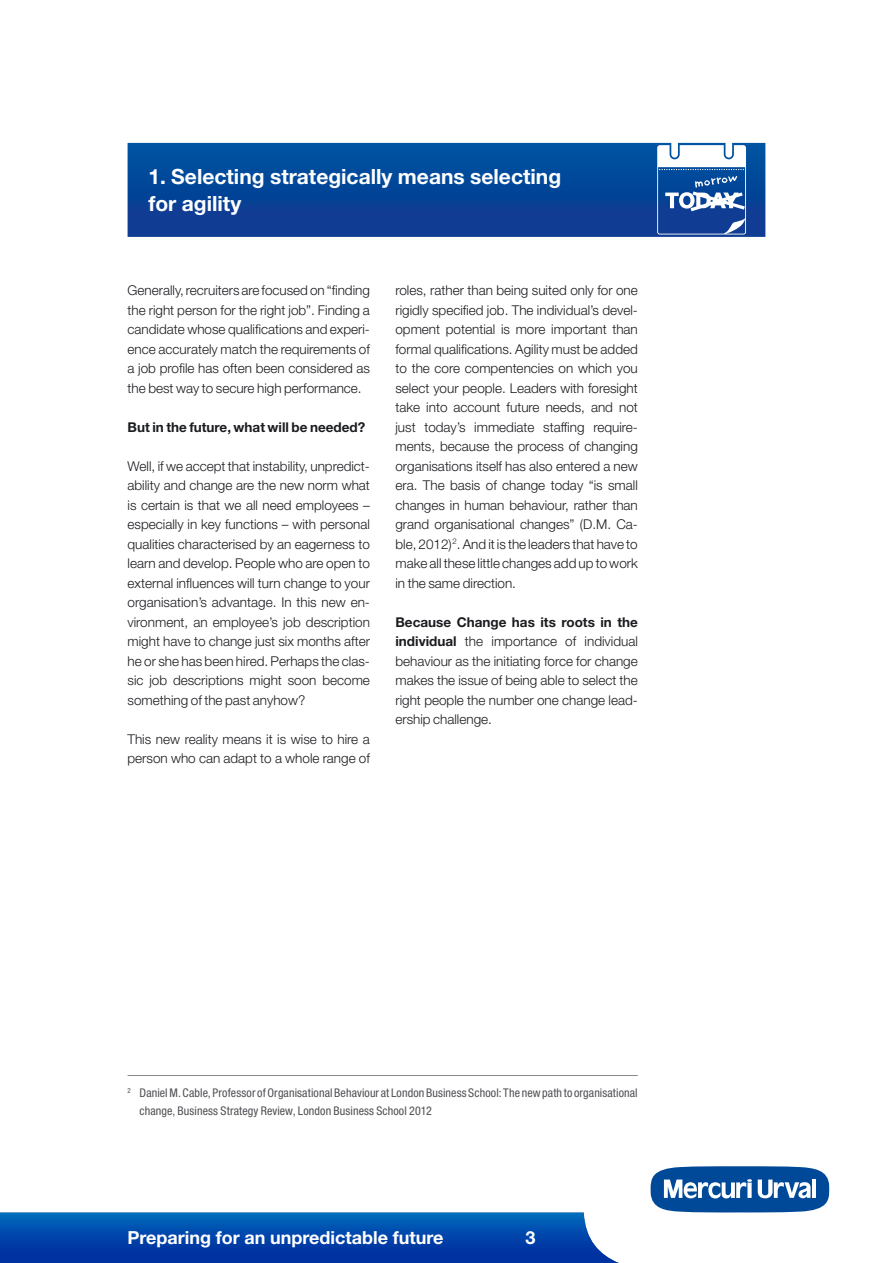
<style>
.page{position:relative;width:893px;height:1263px;background:#fff}
.page>*{position:absolute;margin:0;border:0;box-sizing:border-box;transform-origin:0 0}
.t1{font:700 21px/27px "Helvetica Neue LT Std";color:#fff}
.t2{font:700 18px "Helvetica Neue LT Std";color:#fff}
.t3{font:300 13.5px/19.5px "Helvetica Neue LT Std";color:#1b1c20;text-align:justify}
.t4{font:700 13.5px "Helvetica Neue LT Std";color:#1b1c20}
.t5{font:condensed 12px/18px "Helvetica Neue LT Std";letter-spacing:.01em;color:#504e53}
.s1{font-weight:700}
</style>
<div class="page">
<svg style="left:651px;top:1166px;width:178px;height:46px"></svg>
<svg style="left:0;top:1212px;width:619px;height:51px;background:#0c50af"></svg>
<svg style="left:128px;top:143px;width:637px;height:94px;background:#124e9d"></svg>
<hr style="left:128px;top:1075px;width:510px;height:1px;background:#8b8a8e">
<h1 class="t1" style="left:148px;top:162px;width:414px">1. Selecting strategically means selecting for agility</h1>
<p class="t3" style="left:128px;top:281px;width:244px">Generally, recruiters are focused on “finding the right person for the right job”. Finding a candidate whose qualifications and experi&shy;ence accurately match the requirements of a job profile has often been considered as the best way to secure high performance.</p>
<p class="t4" style="left:128px;top:419px;width:239px">But in the future, what will be needed?</p>
<p class="t3" style="left:128px;top:456px;width:244px">Well, if we accept that instability, unpredict&shy;ability and change are the new norm what is certain is that we all need employees – especially in key functions – with personal qualities characterised by an eagerness to learn and develop. People who are open to external influences will turn change to your organisation’s advantage. In this new en&shy;vironment, an employee’s job description might have to change just six months after he or she has been hired. Perhaps the clas&shy;sic job descriptions might soon become something of the past anyhow?</p>
<p class="t3" style="left:128px;top:729px;width:244px">This new reality means it is wise to hire a person who can adapt to a whole range of</p>
<p class="t3" style="left:395px;top:280px;width:244px">roles, rather than being suited only for one rigidly specified job. The individual’s devel&shy;opment potential is more important than formal qualifications. Agility must be added to the core compentencies on which you select your people. Leaders with foresight take into account future needs, and not just today’s immediate staffing require&shy;ments, because the process of changing organisations itself has also entered a new era. The basis of change today “is small changes in human behaviour, rather than grand organisational changes” (D.M. Ca&shy;ble, 2012)<sup>2</sup>. And it is the leaders that have to make all these little changes add up to work in the same direction.</p>
<p class="t3" style="left:395px;top:612px;width:244px"><span class="s1">Because Change has its roots in the individual</span> the importance of individual behaviour as the initiating force for change makes the issue of being able to select the right people the number one change lead&shy;ership challenge.</p>
<p class="t5" style="left:140px;top:1083px;width:500px;text-indent:-12px"><sup>2</sup> Daniel M. Cable, Professor of Organisational Behaviour at London Business School: The new path to organisational change, Business Strategy Review, London Business School 2012</p>
<h2 class="t2" style="left:128px;top:1226px;width:317px">Preparing for an unpredictable future</h2>
<h2 class="t2" style="left:525px;top:1226px;width:12px">3</h2>
</div>
